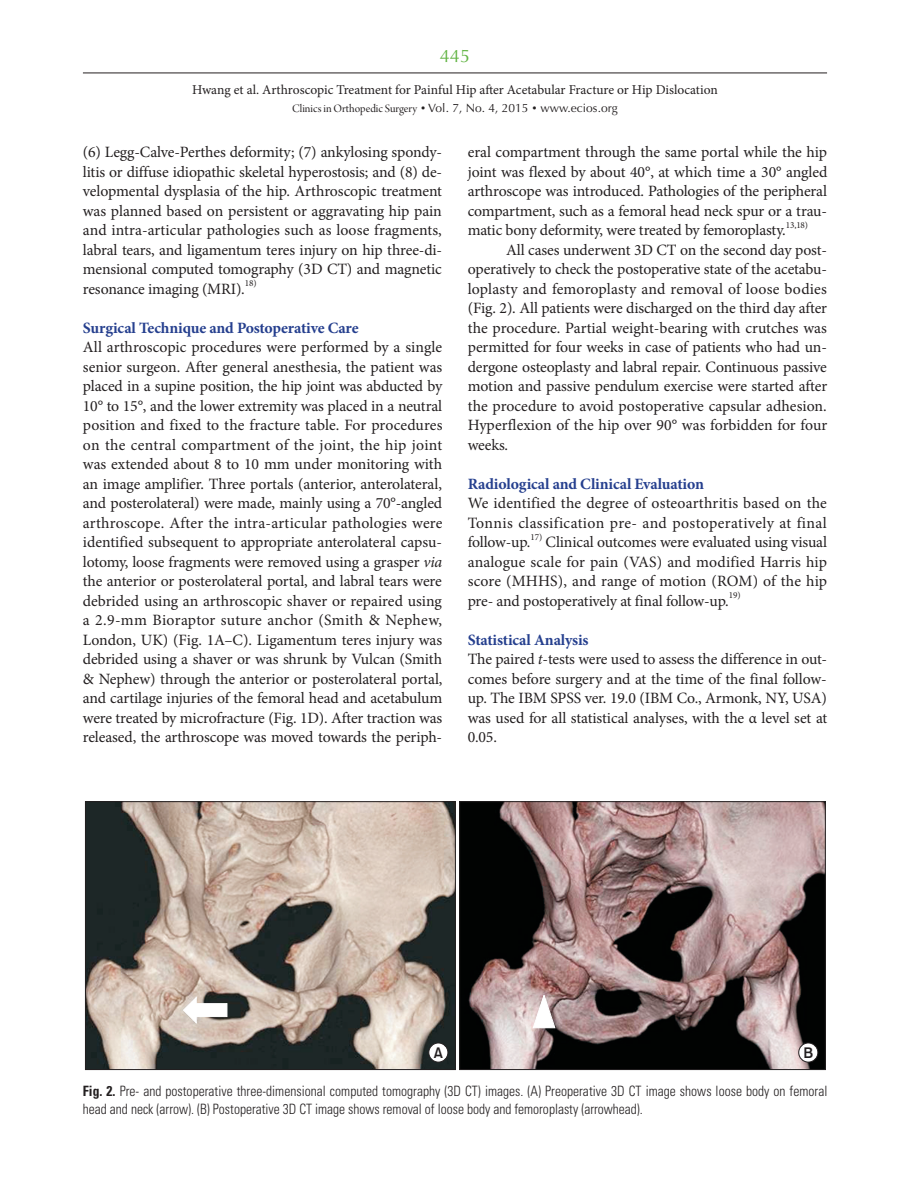
<style>
.page{position:relative;width:910px;height:1195px;background:#fff}
.page>*{position:absolute;margin:0;border:0;box-sizing:border-box;transform-origin:0 0}
.본문-페이지{font:18px "Optima LT Std";color:#63b445}
.본문-첫문단{font:15.75px/19.5px "Minion Pro";letter-spacing:-.01em;color:#231f20;text-align:justify}
.본문{font:15.75px/19.5px "Minion Pro";color:#231f20;text-align:justify}
._1__제목{font:700 15.75px "Minion Pro";letter-spacing:-.01em;color:#253f8e}
.t1{font:15px "Gothic 725 BT Bold A";color:#231f20}
.그림설명{font:300 condensed 14.25px/18px "Univers";color:#231f20;scale:.95 1}
.t2{font:13.5px "Minion Pro";color:#231f20}
.t3{font:12px "Optima LT Std";color:#231f20}
.본문-첫문단-2{font:9.15px "Minion Pro";letter-spacing:-.01em;color:#231f20}
.s1{font-family:"Arno Pro Display"}
.s2{font-size:9px}
.s3{font-style:italic}
.s4{font-weight:700}
</style>
<div class="page">
<hr style="left:83px;top:73px;width:744px;height:1px;background:#231f20">
<img style="left:87px;top:803px;width:367px;height:265px">
<img style="left:461px;top:803px;width:363px;height:265px">
<div style="left:429px;top:1043px;width:19px;height:19px;background:#fff;border-radius:50%"></div>
<div style="left:428px;top:1043px;width:20px;height:19px;border:1px solid #231f20;border-radius:50%"></div>
<div style="left:799px;top:1043px;width:19px;height:19px;background:#fff;border-radius:50%"></div>
<div style="left:798px;top:1043px;width:20px;height:19px;border:1px solid #231f20;border-radius:50%"></div>
<div style="left:85px;top:801px;width:371px;height:269px;border:1px solid #231f20"></div>
<svg style="left:533px;top:995px;width:22px;height:33px"></svg>
<div style="left:195px;top:1003px;width:32px;height:14px;background:#fff;border:1px solid #fff"></div>
<svg style="left:183px;top:997px;width:14px;height:26px"></svg>
<div style="left:459px;top:801px;width:367px;height:269px;border:1px solid #231f20"></div>
<p class="본문-페이지" style="left:440px;top:45px;width:32px">445</p>
<p class="t2" style="left:192px;top:80px;width:527px">Hwang et al. Arthroscopic Treatment for Painful Hip after Acetabular Fracture or Hip Dislocation</p>
<p class="t3" style="left:292px;top:101px;width:327px"><span class="s1">Clinics in Orthopedic Surgery</span> <span class="s2">•</span> Vol. 7, No. 4, 2015 <span class="s2">•</span> www.ecios.org</p>
<p class="본문-첫문단" style="left:83px;top:142px;width:361px">(6) Legg-Calve-Perthes deformity; (7) ankylosing spondy&shy;litis or diffuse idiopathic skeletal hyperostosis; and (8) de&shy;velopmental dysplasia of the hip. Arthroscopic treatment was planned based on persistent or aggravating hip pain and intra-articular pathologies such as loose fragments, labral tears, and ligamentum teres injury on hip three-di&shy;mensional computed tomography (3D CT) and magnetic resonance imaging (MRI).</p>
<p class="본문-첫문단" style="left:468px;top:142px;width:361px">eral compartment through the same portal while the hip joint was flexed by about 40°, at which time a 30° angled arthroscope was introduced. Pathologies of the peripheral compartment, such as a femoral head neck spur or a trau&shy;matic bony deformity, were treated by femoroplasty.</p>
<p class="본문-첫문단-2" style="left:786px;top:219px;width:24px">13,18)</p>
<p class="본문" style="left:468px;top:240px;width:361px;text-indent:38px">All cases underwent 3D CT on the second day post&shy;operatively to check the postoperative state of the acetabu&shy;loplasty and femoroplasty and removal of loose bodies (Fig. 2). All patients were discharged on the third day after the procedure. Partial weight-bearing with crutches was permitted for four weeks in case of patients who had un&shy;dergone osteoplasty and labral repair. Continuous passive motion and passive pendulum exercise were started after the procedure to avoid postoperative capsular adhesion.<br>Hyperflexion of the hip over 90° was forbidden for four weeks.</p>
<p class="_1__제목" style="left:468px;top:472px;width:238px">Radiological and Clinical Evaluation</p>
<p class="본문-첫문단" style="left:468px;top:493px;width:361px">We identified the degree of osteoarthritis based on the Tonnis classification pre- and postoperatively at final follow-up.</p>
<p class="본문-첫문단-2" style="left:245px;top:277px;width:13px">18)</p>
<p class="_1__제목" style="left:83px;top:316px;width:277px">Surgical Technique and Postoperative Care</p>
<p class="본문-첫문단" style="left:83px;top:337px;width:361px">All arthroscopic procedures were performed by a single senior surgeon. After general anesthesia, the patient was placed in a supine position, the hip joint was abducted by 10° to 15°, and the lower extremity was placed in a neutral position and fixed to the fracture table. For procedures on the central compartment of the joint, the hip joint was extended about 8 to 10 mm under monitoring with an image amplifier. Three portals (anterior, anterolateral, and posterolateral) were made, mainly using a 70°-angled arthroscope. After the intra-articular pathologies were identified subsequent to appropriate anterolateral capsu&shy;lotomy, loose fragments were removed using a grasper <span class="s3">via </span>the anterior or posterolateral portal, and labral tears were debrided using an arthroscopic shaver or repaired using a 2.9-mm Bioraptor suture anchor (Smith &amp; Nephew, London, UK) (Fig. 1A–C). Ligamentum teres injury was debrided using a shaver or was shrunk by Vulcan (Smith &amp; Nephew) through the anterior or posterolateral portal, and cartilage injuries of the femoral head and acetabulum were treated by microfracture (Fig. 1D). After traction was released, the arthroscope was moved towards the periph-</p>
<p class="본문-첫문단-2" style="left:530px;top:531px;width:13px">17)</p>
<p class="본문-첫문단" style="left:468px;top:532px;width:361px;text-indent:78px">Clinical outcomes were evaluated using visual analogue scale for pain (VAS) and modified Harris hip score (MHHS), and range of motion (ROM) of the hip pre- and postoperatively at final follow-up.</p>
<p class="본문-첫문단-2" style="left:729px;top:589px;width:13px">19)</p>
<p class="_1__제목" style="left:468px;top:628px;width:122px">Statistical Analysis</p>
<p class="본문-첫문단" style="left:468px;top:649px;width:361px">The paired <span class="s3">t</span>-tests were used to assess the difference in out&shy;comes before surgery and at the time of the final follow&shy;up. The IBM SPSS ver. 19.0 (IBM Co., Armonk, NY, USA) was used for all statistical analyses, with the α level set at 0.05.</p>
<p class="t1" style="left:434px;top:1044px;width:11px">A</p>
<p class="t1" style="left:803px;top:1044px;width:11px">B</p>
<p class="그림설명" style="left:83px;top:1082px;width:785px"><span class="s4">Fig. 2.</span> Pre- and postoperative three-dimensional computed tomography (3D CT) images. (A) Preoperative 3D CT image shows loose body on femoral head and neck (arrow). (B) Postoperative 3D CT image shows removal of loose body and femoroplasty (arrowhead).</p>
</div>
